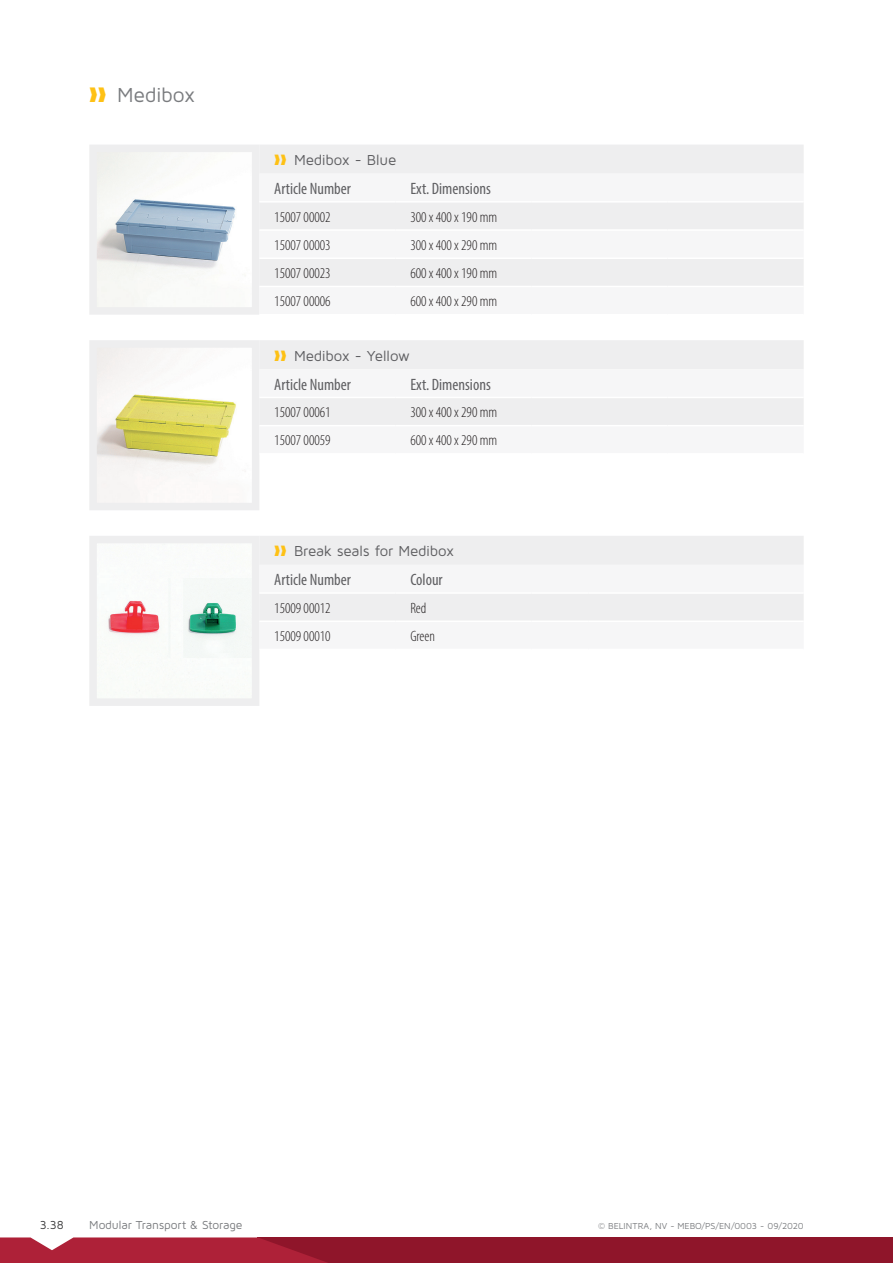
<style>
.page{position:relative;width:893px;height:1263px;background:#fff}
.page>*{position:absolute;margin:0;border:0;box-sizing:border-box;transform-origin:0 0}
.t1{font:21px "Maven Pro";letter-spacing:-.015em;color:#7a7c7f}
.table__header_2_NL{font:condensed 16.5px "Myriad Pro";color:#5f5f62}
.table__body_NL{font:300 condensed 15px "Myriad Pro";color:#231f20}
.t2{font:15px "Maven Pro";letter-spacing:-.015em;color:#5f5f62}
.t3{font:12px "Maven Pro";letter-spacing:-.01em;color:#7a7c7f}
.t4{font:12px "Maven Pro";color:#3c3c3d}
.Paragraph_Style_2{font:9px "Maven Pro";letter-spacing:-.005em;color:#7a7c7f}
.s1{color:#fec115}
</style>
<div class="page">
<img style="left:98px;top:349px;width:138px;height:152px">
<div style="left:89px;top:340px;width:170px;height:170px;border:8px solid #eeeeef"></div>
<img style="left:108px;top:578px;width:142px;height:113px">
<div style="left:89px;top:536px;width:170px;height:170px;border:8px solid #eeeeef"></div>
<img style="left:98px;top:154px;width:138px;height:152px">
<div style="left:89px;top:145px;width:170px;height:170px;border:8px solid #eeeeef"></div>
<div style="left:258px;top:1237px;width:635px;height:26px;background:#8f152a"></div>
<svg style="left:0;top:1237px;width:328px;height:26px;background:#ae2a3f"></svg>
<div style="left:259px;top:145px;width:545px;height:29px;background:#eeeeef"></div>
<div style="left:259px;top:203px;width:545px;height:83px;background:#eeeeef"></div>
<hr style="left:259px;top:229px;width:136px;height:2px;background:#fff">
<hr style="left:395px;top:229px;width:136px;height:2px;background:#fff">
<hr style="left:531px;top:229px;width:137px;height:2px;background:#fff">
<hr style="left:668px;top:229px;width:136px;height:2px;background:#fff">
<hr style="left:259px;top:257px;width:136px;height:2px;background:#fff">
<hr style="left:395px;top:257px;width:136px;height:2px;background:#fff">
<hr style="left:531px;top:257px;width:137px;height:2px;background:#fff">
<hr style="left:668px;top:257px;width:136px;height:2px;background:#fff">
<div style="left:259px;top:340px;width:545px;height:29px;background:#eeeeef"></div>
<div style="left:259px;top:398px;width:545px;height:27px;background:#eeeeef"></div>
<div style="left:259px;top:536px;width:545px;height:29px;background:#eeeeef"></div>
<div style="left:259px;top:594px;width:545px;height:26px;background:#eeeeef"></div>
<p class="t1" style="left:89px;top:82px;width:107px"><span class="s1">❱❱</span> Medibox</p>
<p class="t2" style="left:274px;top:151px;width:124px"><span class="s1">❱❱</span> Medibox - Blue</p>
<p class="table__header_2_NL" style="left:274px;top:178px;width:78px">Article Number</p>
<p class="table__header_2_NL" style="left:410px;top:178px;width:82px">Ext. Dimensions</p>
<p class="table__body_NL" style="left:274px;top:208px;width:58px">15007 00002</p>
<p class="table__body_NL" style="left:410px;top:208px;width:88px">300 x 400 x 190 mm</p>
<p class="table__body_NL" style="left:274px;top:236px;width:58px">15007 00003</p>
<p class="table__body_NL" style="left:410px;top:236px;width:88px">300 x 400 x 290 mm</p>
<p class="table__body_NL" style="left:274px;top:264px;width:58px">15007 00023</p>
<p class="table__body_NL" style="left:410px;top:264px;width:88px">600 x 400 x 190 mm</p>
<p class="table__body_NL" style="left:274px;top:292px;width:58px">15007 00006</p>
<p class="table__body_NL" style="left:410px;top:292px;width:88px">600 x 400 x 290 mm</p>
<p class="t2" style="left:274px;top:346px;width:137px"><span class="s1">❱❱</span> Medibox - Yellow</p>
<p class="table__header_2_NL" style="left:274px;top:374px;width:78px">Article Number</p>
<p class="table__header_2_NL" style="left:410px;top:374px;width:82px">Ext. Dimensions</p>
<p class="table__body_NL" style="left:274px;top:403px;width:58px">15007 00061</p>
<p class="table__body_NL" style="left:410px;top:403px;width:88px">300 x 400 x 290 mm</p>
<p class="table__body_NL" style="left:274px;top:432px;width:58px">15007 00059</p>
<p class="table__body_NL" style="left:410px;top:432px;width:88px">600 x 400 x 290 mm</p>
<p class="t2" style="left:274px;top:542px;width:181px"><span class="s1">❱❱</span> Break seals for Medibox</p>
<p class="table__header_2_NL" style="left:274px;top:570px;width:78px">Article Number</p>
<p class="table__header_2_NL" style="left:410px;top:570px;width:34px">Colour</p>
<p class="table__body_NL" style="left:274px;top:599px;width:58px">15009 00012</p>
<p class="table__body_NL" style="left:410px;top:599px;width:18px">Red</p>
<p class="table__body_NL" style="left:274px;top:627px;width:58px">15009 00010</p>
<p class="table__body_NL" style="left:410px;top:627px;width:26px">Green</p>
<p class="t4" style="left:40px;top:1217px;width:26px">3.38</p>
<p class="t3" style="left:89px;top:1217px;width:155px">Modular Transport &amp; Storage</p>
<p class="Paragraph_Style_2" style="left:598px;top:1220px;width:207px">© BELINTRA, NV - MEBO/PS/EN/0003 - 09/2020</p>
</div>
